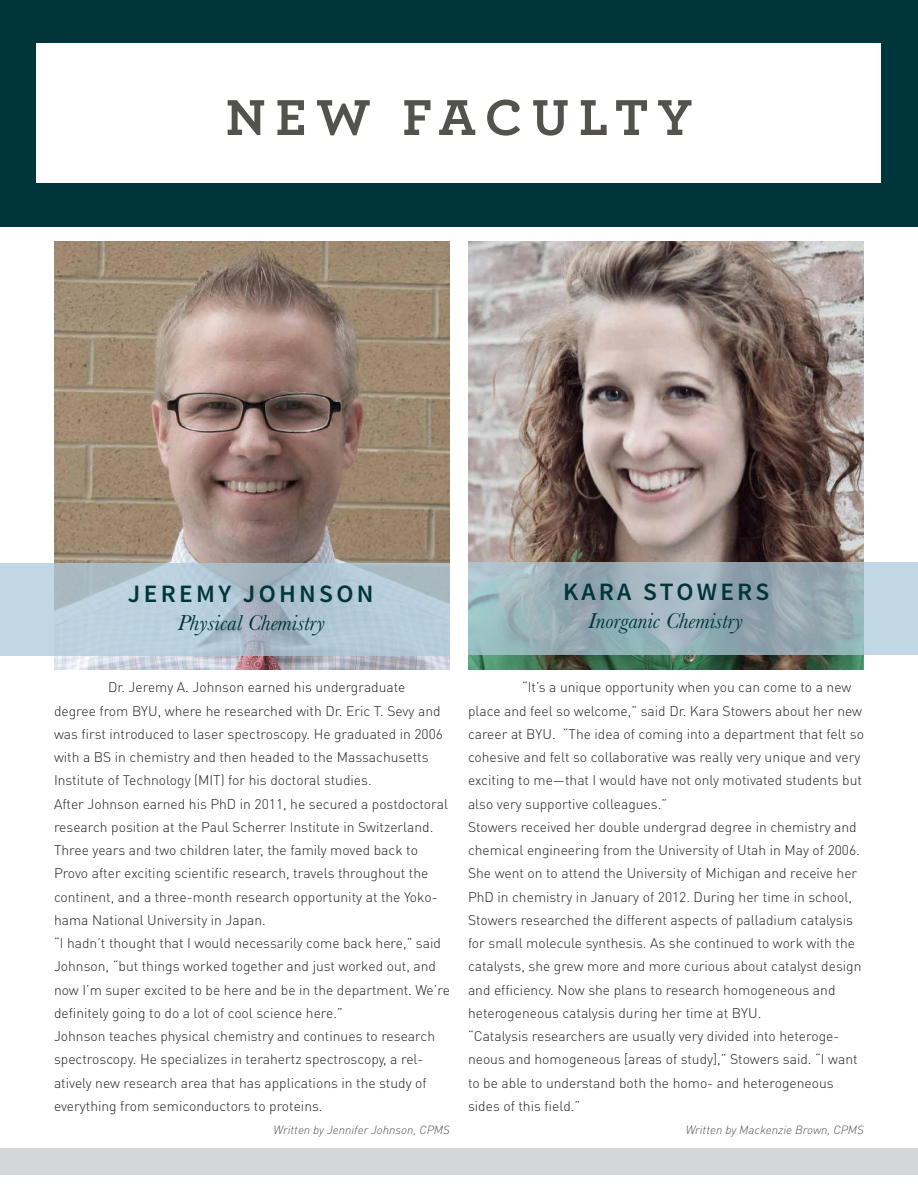
<style>
.page{position:relative;width:918px;height:1188px;background:#fff}
.page>*{position:absolute;margin:0;border:0;box-sizing:border-box;transform-origin:0 0}
.t1{font:700 52.95px "Archer";letter-spacing:.17em;color:#53524e}
.t2{font:600 25.05px "Source Sans Pro";letter-spacing:.13em;color:#00353b}
.t3{font:italic 22.5px "Baskerville";color:#00353b}
.t4{font:300 13.8px/23.2px "DIN Pro";color:#231f20}
.t5{font:italic 300 11.7px "DIN Pro";color:#53524e}
</style>
<div class="page">
<img style="left:54px;top:242px;width:396px;height:428px">
<img style="left:468px;top:242px;width:396px;height:428px">
<div style="left:0;top:0;width:918px;height:227px;background:#00353b"></div>
<div style="left:37px;top:44px;width:844px;height:139px;background:#fff"></div>
<div style="left:0;top:1148px;width:918px;height:27px;background:#d5d6d7"></div>
<svg style="left:0;top:563px;width:450px;height:93px;background:#b3c8d5"></svg>
<svg style="left:468px;top:562px;width:450px;height:93px;background:#9db4bc"></svg>
<h1 class="t1" style="left:226px;top:84px;width:468px">NEW FACULTY</h1>
<h2 class="t2" style="left:128px;top:578px;width:247px">JEREMY JOHNSON</h2>
<h3 class="t3" style="left:178px;top:608px;width:149px">Physical Chemistry</h3>
<h2 class="t2" style="left:563px;top:576px;width:207px">KARA STOWERS</h2>
<h3 class="t3" style="left:588px;top:606px;width:157px">Inorganic Chemistry</h3>
<p class="t4" style="left:54px;top:675px;width:398px;text-indent:54px">Dr. Jeremy A. Johnson earned his undergraduate degree from BYU, where he researched with Dr. Eric T. Sevy and was first introduced to laser spectroscopy. He graduated in 2006 with a BS in chemistry and then headed to the Massachusetts Institute of Technology (MIT) for his doctoral studies.<br>After Johnson earned his PhD in 2011, he secured a postdoctoral research position at the Paul Scherrer Institute in Switzerland.<br>Three years and two children later, the family moved back to Provo after exciting scientific research, travels throughout the continent, and a three-month research opportunity at the Yoko&shy;hama National University in Japan.<br>“I hadn’t thought that I would necessarily come back here,” said Johnson, “but things worked together and just worked out, and now I’m super excited to be here and be in the department. We’re definitely going to do a lot of cool science here.”<br>Johnson teaches physical chemistry and continues to research spectroscopy. He specializes in terahertz spectroscopy, a rel&shy;atively new research area that has applications in the study of everything from semiconductors to proteins.</p>
<p class="t4" style="left:468px;top:675px;width:398px;text-indent:54px">“It’s a unique opportunity when you can come to a new place and feel so welcome,” said Dr. Kara Stowers about her new career at BYU. “The idea of coming into a department that felt so cohesive and felt so collaborative was really very unique and very exciting to me—that I would have not only motivated students but also very supportive colleagues.”<br>Stowers received her double undergrad degree in chemistry and chemical engineering from the University of Utah in May of 2006.<br>She went on to attend the University of Michigan and receive her PhD in chemistry in January of 2012. During her time in school, Stowers researched the different aspects of palladium catalysis for small molecule synthesis. As she continued to work with the catalysts, she grew more and more curious about catalyst design and efficiency. Now she plans to research homogeneous and heterogeneous catalysis during her time at BYU.<br>“Catalysis researchers are usually very divided into heteroge&shy;neous and homogeneous [areas of study],” Stowers said. “I want to be able to understand both the homo- and heterogeneous sides of this field.”</p>
<p class="t5" style="left:274px;top:1123px;width:178px">Written by Jennifer Johnson, CPMS</p>
<p class="t5" style="left:686px;top:1123px;width:180px">Written by Mackenzie Brown, CPMS</p>
</div>
